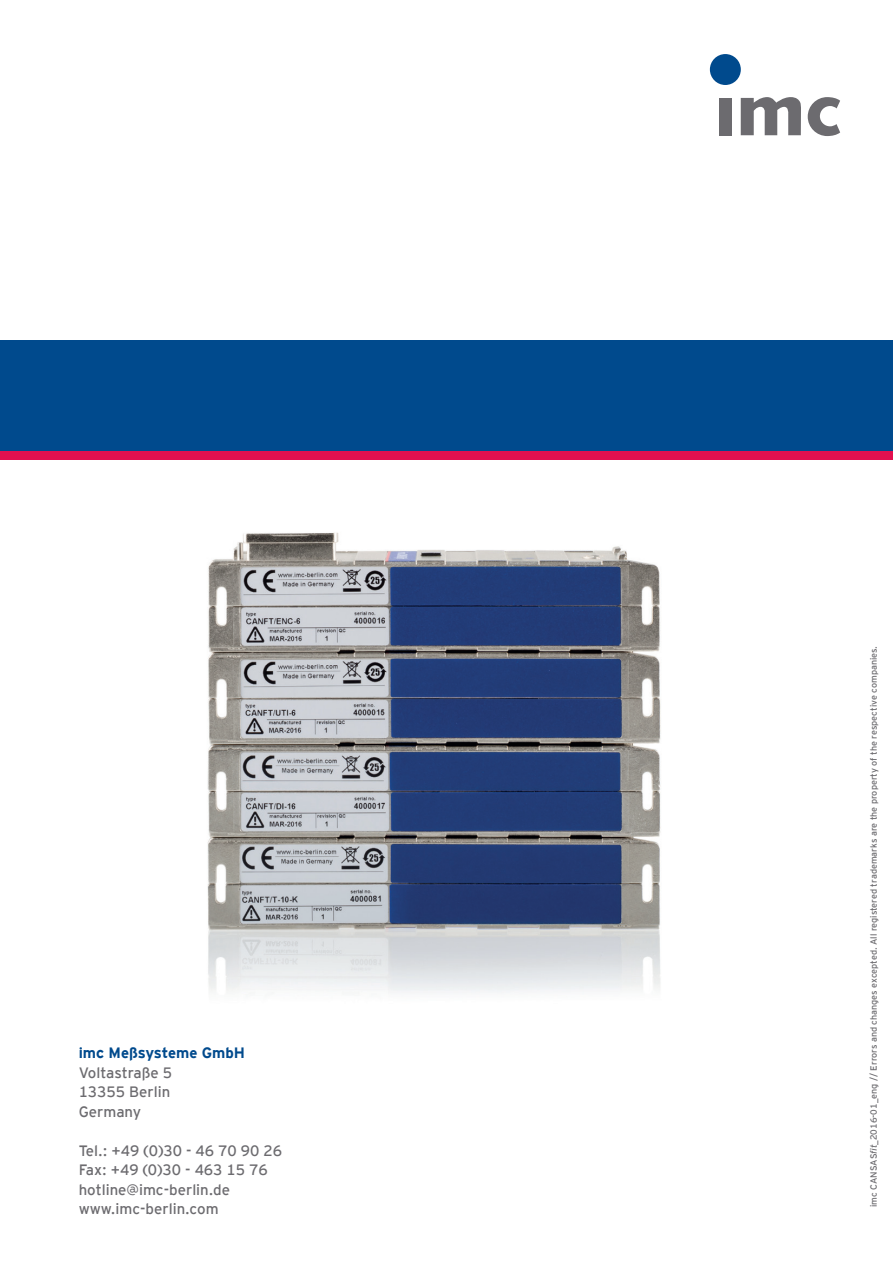
<style>
.page{position:relative;width:893px;height:1263px;background:#fff}
.page>*{position:absolute;margin:0;border:0;box-sizing:border-box;transform-origin:0 0}
.t1{font:15px/19.5px "Interstate";color:#6c6b6f}
.t2{font:700 15px "Interstate";color:#004a8d}
.t3{font:9px "Interstate";color:#6c6b6f}
.s1{font-style:italic}
</style>
<div class="page">
<div style="left:0;top:340px;width:893px;height:111px;background:#004a8d"></div>
<div style="left:0;top:451px;width:893px;height:8px;background:#e2104f"></div>
<div style="left:719px;top:98px;width:13px;height:37px;background:#6c6b6f"></div>
<div style="left:710px;top:54px;width:31px;height:31px;background:#004a8d;border-radius:50%"></div>
<svg style="left:741px;top:97px;width:60px;height:38px"></svg>
<svg style="left:808px;top:97px;width:32px;height:39px"></svg>
<img style="left:207px;top:532px;width:454px;height:461px">
<h1 class="t2" style="left:79px;top:1044px;width:168px">imc Meßsysteme GmbH</h1>
<h1 class="t1" style="left:79px;top:1062px;width:95px">Voltastraße 5<br>13355 Berlin<br>Germany</h1>
<h1 class="t1" style="left:79px;top:1140px;width:205px">Tel.: +49 (0)30 - 46 70 90 26<br>Fax: +49 (0)30 - 463 15 76 hotline@imc-berlin.de www.imc-berlin.com</h1>
<p class="t3" style="left:868px;top:1207px;width:563px;rotate:-90deg">imc CANSAS<span class="s1">fit</span>_2016-01_eng // Errors and changes excepted. All registered trademarks are the property of the respective companies.</p>
</div>
